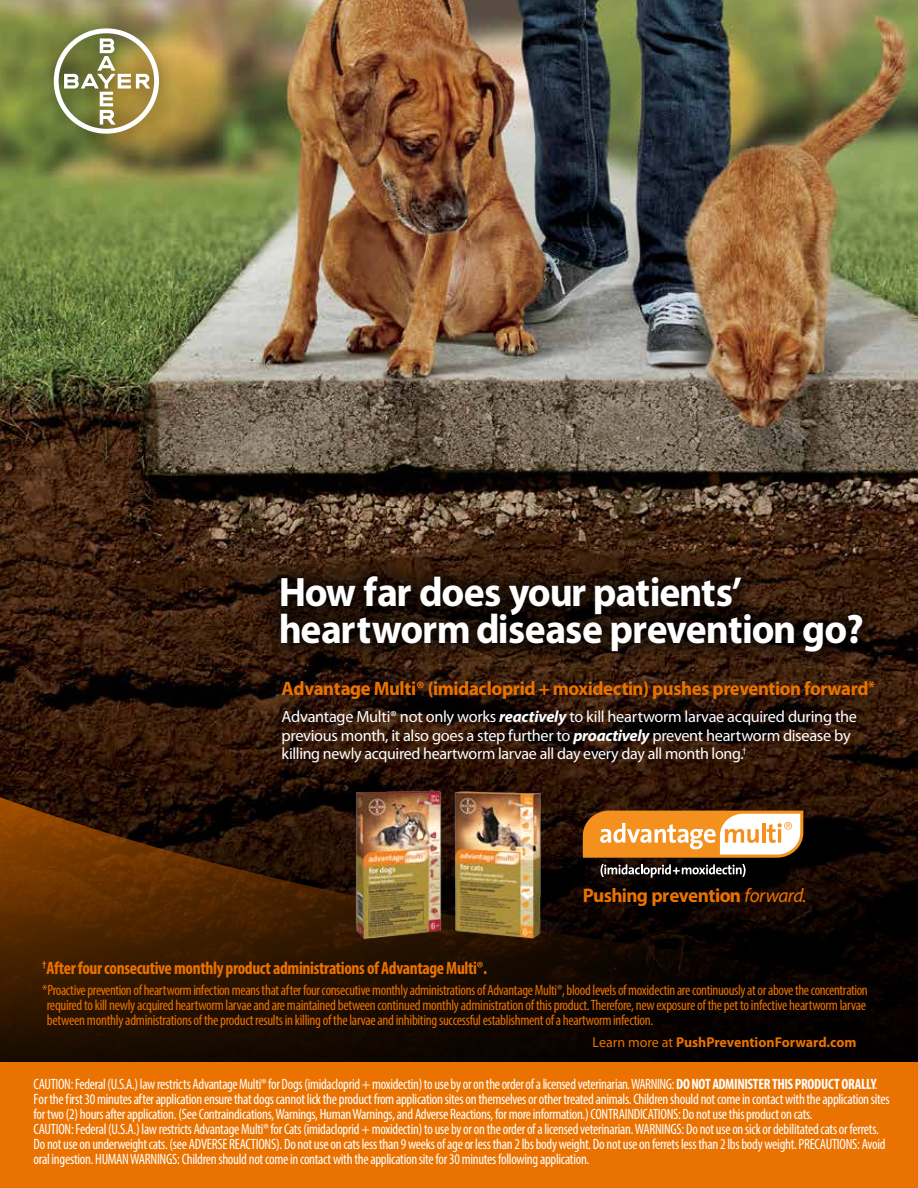
<style>
.page{position:relative;width:918px;height:1188px;background:#fff}
.page>*{position:absolute;margin:0;border:0;box-sizing:border-box;transform-origin:0 0}
.t1{font:700 41.25px/37.3px "Myriad Pro";letter-spacing:-.025em;color:#fff}
.t2{font:700 19.65px "Myriad Pro";letter-spacing:-.035em;color:#ea7200}
.t3{font:700 19.5px "Myriad Pro";letter-spacing:-.02em;color:#ea7200;scale:.96 1}
.t4{font:700 condensed 18px "Myriad Pro";letter-spacing:-.02em;color:#ea7200}
.t5{font:16.35px/18.6px "Myriad Pro";letter-spacing:-.02em;color:#fff}
.t6{font:condensed 15px/15px "Myriad Pro";letter-spacing:-.02em;color:#fff;scale:.96 1}
.t7{font:condensed 15px/15px "Myriad Pro";letter-spacing:-.02em;color:#ea7200;text-align:justify}
.t8{font:700 14.25px "Myriad Pro";color:#ea7200}
.s1{font-weight:700;font-style:italic}
.s2{font-weight:400;font-style:italic}
.s3{font-weight:400}
.s4{font-weight:700}
</style>
<div class="page">
<img style="left:0;top:0;width:918px;height:598px">
<svg style="left:0;top:598px;width:918px;height:137px;background:#2b1509"></svg>
<svg style="left:0;top:735px;width:918px;height:327px;background:#231002"></svg>
<div style="left:32px;top:6px;width:149px;height:150px;background:#000;opacity:.72"></div>
<svg style="left:54px;top:28px;width:105px;height:106px"></svg>
<div style="left:0;top:1062px;width:918px;height:126px;background:#ea7200"></div>
<svg style="left:583px;top:811px;width:220px;height:47px"></svg>
<svg style="left:601px;top:864px;width:145px;height:14px;background:#4f4c4b"></svg>
<img style="left:326px;top:782px;width:91px;height:169px">
<img style="left:417px;top:782px;width:154px;height:169px">
<svg style="left:259px;top:555px;width:624px;height:119px;background:#241308"></svg>
<h1 class="t1" style="left:279px;top:574px;width:586px">How far does your patients’ heartworm disease prevention go?</h1>
<h3 class="t3" style="left:282px;top:678px;width:620px">Advantage Multi® (imidacloprid + moxidectin) pushes prevention forward<sup>*</sup></h3>
<p class="t5" style="left:282px;top:707px;width:577px">Advantage Multi® not only works <span class="s1">reactively</span> to kill heartworm larvae acquired during the previous month, it also goes a step further to <span class="s1">proactively</span> prevent heartworm disease by killing newly acquired heartworm larvae all day every day all month long.<sup>†</sup></p>
<h2 class="t2" style="left:583px;top:884px;width:225px">Pushing prevention <span class="s2">forward.</span></h2>
<p class="t4" style="left:42px;top:956px;width:446px"><sup>†</sup>After four consecutive monthly product administrations of Advantage Multi®.</p>
<p class="t7" style="left:47px;top:982px;width:822px;text-indent:-5px">*Proactive prevention of heartworm infection means that after four consecutive monthly administrations of Advantage Multi®, blood levels of moxidectin are continuously at or above the concentration required to kill newly acquired heartworm larvae and are maintained between continued monthly administration of this product. Therefore, new exposure of the pet to infective heartworm larvae between monthly administrations of the product results in killing of the larvae and inhibiting successful establishment of a heartworm infection.</p>
<p class="t8" style="left:593px;top:1034px;width:265px"><span class="s3">Learn more at</span> PushPreventionForward.com</p>
<p class="t6" style="left:34px;top:1076px;width:893px">CAUTION: Federal (U.S.A.) law restricts Advantage Multi® for Dogs (imidacloprid + moxidectin) to use by or on the order of a licensed veterinarian. WARNING: <span class="s4">DO NOT ADMINISTER THIS PRODUCT ORALLY</span>.<br>For the first 30 minutes after application ensure that dogs cannot lick the product from application sites on themselves or other treated animals. Children should not come in contact with the application sites for two (2) hours after application. (See Contraindications, Warnings, Human Warnings, and Adverse Reactions, for more information.) CONTRAINDICATIONS: Do not use this product on cats.<br>CAUTION: Federal (U.S.A.) law restricts Advantage Multi® for Cats (imidacloprid + moxidectin) to use by or on the order of a licensed veterinarian. WARNINGS: Do not use on sick or debilitated cats or ferrets.<br>Do not use on underweight cats. (see ADVERSE REACTIONS). Do not use on cats less than 9 weeks of age or less than 2 lbs body weight. Do not use on ferrets less than 2 lbs body weight. PRECAUTIONS: Avoid oral ingestion. HUMAN WARNINGS: Children should not come in contact with the application site for 30 minutes following application.</p>
</div>
